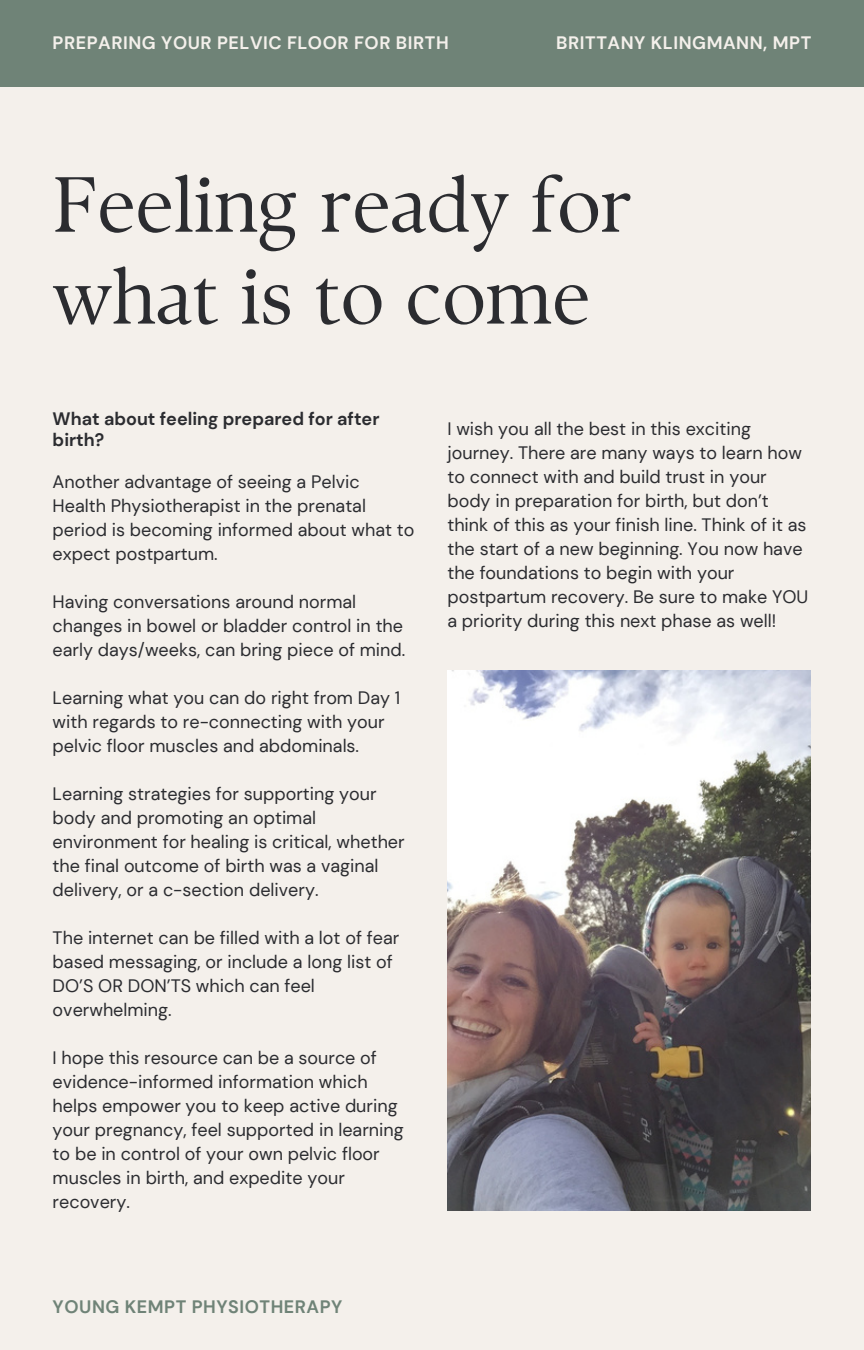
<style>
.page{position:relative;width:864px;height:1350px;background:#f4f0eb}
.page>*{position:absolute;margin:0;border:0;box-sizing:border-box;transform-origin:0 0}
.t1{font:78.08px/91.8px "TY Serif D";color:#2b2c30}
.t2{font:18px/24.1px "DM Sans";color:#2b2c30}
.t3{font:700 18px "DM Sans";letter-spacing:.03em;color:#f4f0eb}
.t4{font:700 18px/20.9px "DM Sans";color:#2b2c30}
.t5{font:700 18px "DM Sans";letter-spacing:.03em;color:#6f8377}
</style>
<div class="page">
<div style="left:0;top:0;width:864px;height:86px;background:#6f8377"></div>
<img style="left:447px;top:670px;width:363px;height:540px">
<p class="t3" style="left:53px;top:31px;width:398px">PREPARING YOUR PELVIC FLOOR FOR BIRTH</p>
<p class="t3" style="left:556px;top:31px;width:256px">BRITTANY KLINGMANN, MPT</p>
<p class="t1" style="left:53px;top:159px;width:582px">Feeling ready for what is to come</p>
<p class="t4" style="left:53px;top:408px;width:328px">What about feeling prepared for after birth?</p>
<p class="t2" style="left:53px;top:470px;width:363px">Another advantage of seeing a Pelvic Health Physiotherapist in the prenatal period is becoming informed about what to expect postpartum.</p>
<p class="t2" style="left:53px;top:590px;width:354px">Having conversations around normal changes in bowel or bladder control in the early days/weeks, can bring piece of mind.</p>
<p class="t2" style="left:53px;top:686px;width:349px">Learning what you can do right from Day 1 with regards to re-connecting with your pelvic floor muscles and abdominals.</p>
<p class="t2" style="left:53px;top:782px;width:354px">Learning strategies for supporting your body and promoting an optimal environment for healing is critical, whether the final outcome of birth was a vaginal delivery, or a c-section delivery.</p>
<p class="t2" style="left:53px;top:926px;width:348px">The internet can be filled with a lot of fear based messaging, or include a long list of<br>DO’S OR DON’TS which can feel overwhelming.</p>
<p class="t2" style="left:53px;top:1046px;width:353px">I hope this resource can be a source of evidence-informed information which helps empower you to keep active during your pregnancy, feel supported in learning to be in control of your own pelvic floor muscles in birth, and expedite your recovery.</p>
<p class="t2" style="left:447px;top:417px;width:363px">I wish you all the best in this exciting journey. There are many ways to learn how to connect with and build trust in your body in preparation for birth, but don’t think of this as your finish line. Think of it as the start of a new beginning. You now have the foundations to begin with your postpartum recovery. Be sure to make YOU a priority during this next phase as well!</p>
<p class="t5" style="left:53px;top:1295px;width:291px">YOUNG KEMPT PHYSIOTHERAPY</p>
</div>
